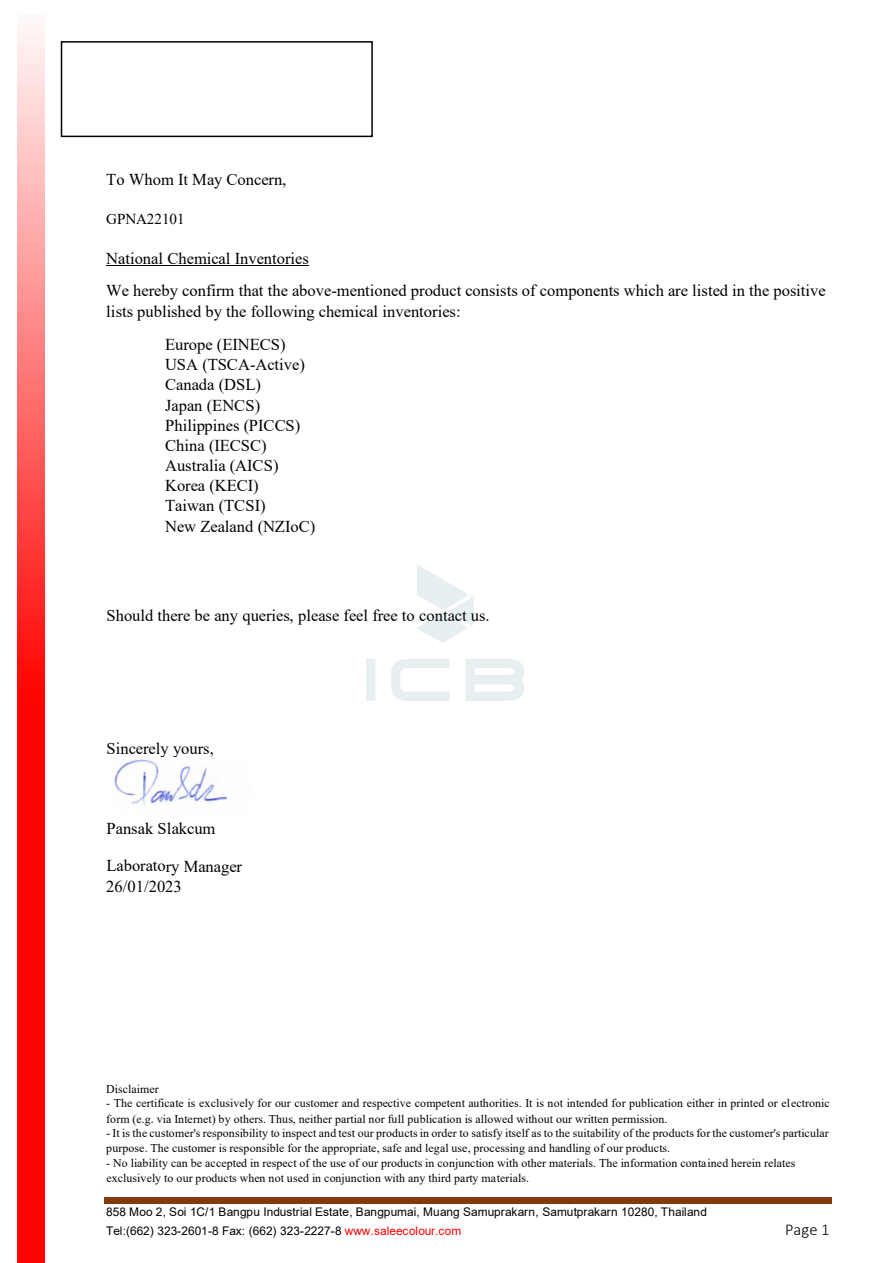
<style>
.page{position:relative;width:893px;height:1263px;background:#fff}
.page>*{position:absolute;margin:0;border:0;box-sizing:border-box;transform-origin:0 0}
.t1{font:16.5px/20.1px "Times New Roman";color:#000}
.t2{font:300 16.5px "Calibri";color:#000}
.t3{font:15.15px "Times New Roman";letter-spacing:-.005em;color:#000}
.t4{font:11.85px/15.1px "Times New Roman";letter-spacing:.01em;color:#000}
.t5{font:11.85px/18.3px "Arial";color:#000}
.s1{color:#f00}
</style>
<div class="page">
<hr style="left:104px;top:1197px;width:728px;height:4px;background:#823b0b">
<hr style="left:104px;top:1202px;width:728px;height:1px;background:#823b0b">
<svg style="left:18px;top:25px;width:27px;height:1238px;background:#ff4542"></svg>
<hr style="left:106px;top:265px;width:203px;height:1px;background:#000">
<img style="left:113px;top:757px;width:117px;height:49px">
<div style="left:61px;top:41px;width:312px;height:96px;background:#fff;border:2px solid #000"></div>
<img style="left:366px;top:565px;width:158px;height:136px">
<h1 class="t1" style="left:106px;top:169px;width:182px">To Whom It May Concern,</h1>
<p class="t3" style="left:106px;top:209px;width:80px">GPNA22101</p>
<h1 class="t1" style="left:106px;top:241px;width:721px;line-height:32.4px">National Chemical Inventories<br>We hereby confirm that the above-mentioned product consists of components which are listed in the positive</h1>
<h1 class="t1" style="left:165px;top:294px;width:297px;line-height:33.5px;text-indent:-59px">lists published by the following chemical inventories:<br>Europe (EINECS)</h1>
<h1 class="t1" style="left:165px;top:354px;width:152px">USA (TSCA-Active)<br>Canada (DSL)<br>Japan (ENCS)<br>Philippines (PICCS)<br>China (IECSC)<br>Australia (AICS)<br>Korea (KECI)<br>Taiwan (TCSI)<br>New Zealand (NZIoC)</h1>
<h1 class="t1" style="left:106px;top:605px;width:385px">Should there be any queries, please feel free to contact us.</h1>
<h1 class="t1" style="left:106px;top:738px;width:109px">Sincerely yours,</h1>
<h1 class="t1" style="left:106px;top:817px;width:111px">Pansak Slakcum</h1>
<h1 class="t1" style="left:106px;top:855px;width:137px;line-height:20.5px">Laboratory Manager<br>26/01/2023</h1>
<p class="t4" style="left:106px;top:1081px;width:54px">Disclaimer</p>
<p class="t4" style="left:106px;top:1095px;width:725px">- The certificate is exclusively for our customer and respective competent authorities. It is not intended for publication either in printed or electronic form (e.g. via Internet) by others. Thus, neither partial nor full publication is allowed without our written permission.</p>
<p class="t4" style="left:106px;top:1125px;width:724px">- It is the customer's responsibility to inspect and test our products in order to satisfy itself as to the suitability of the products for the customer's particular purpose. The customer is responsible for the appropriate, safe and legal use, processing and handling of our products.</p>
<p class="t4" style="left:106px;top:1155px;width:690px;line-height:14.7px">- No liability can be accepted in respect of the use of our products in conjunction with other materials. The information contained herein relates exclusively to our products when not used in conjunction with any third party materials.</p>
<p class="t5" style="left:106px;top:1203px;width:602px">858 Moo 2, Soi 1C/1 Bangpu Industrial Estate, Bangpumai, Muang Samuprakarn, Samutprakarn 10280, Thailand<br>Tel:(662) 323-2601-8 Fax: (662) 323-2227-8 <span class="s1">www.saleecolour.com</span></p>
<h1 class="t2" style="left:785px;top:1219px;width:46px">Page 1</h1>
</div>
